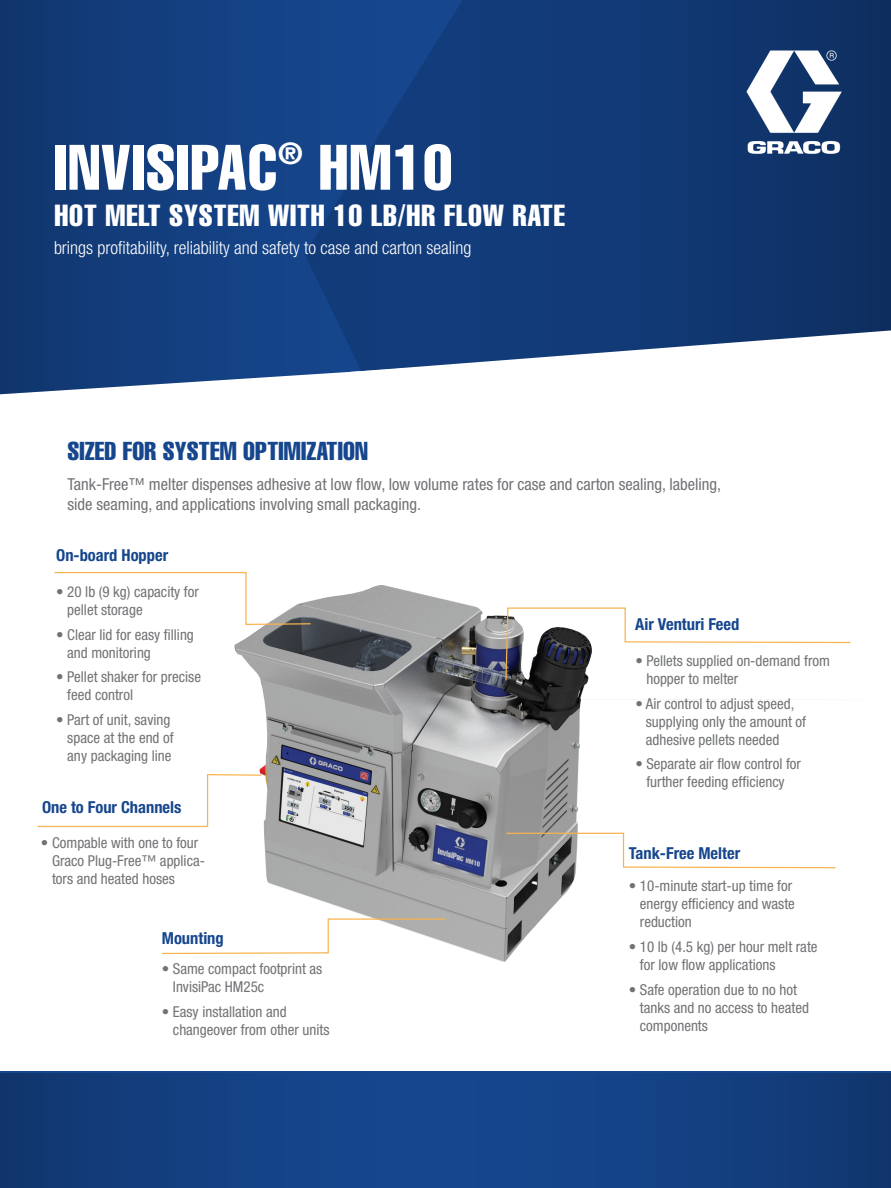
<style>
.page{position:relative;width:891px;height:1188px;background:#fff}
.page>*{position:absolute;margin:0;border:0;box-sizing:border-box;transform-origin:0 0}
.t1{font:63px "Helvetica LT Std Comp";letter-spacing:.02em;color:#fff}
.t2{font:30px "Helvetica LT Std Comp";letter-spacing:.03em;color:#fff}
.t3{font:25.5px "Helvetica LT Std Comp";letter-spacing:.01em;color:#16468d}
.t4{font:300 condensed 18px "Helvetica Neue LT Std";color:#fff}
.t5{font:condensed 16.5px/19.8px "Helvetica Neue LT Std";color:#717275}
.t6{font:700 condensed 16.5px "Helvetica Neue LT Std";color:#16468d}
.t7{font:condensed 15px/18px "Helvetica Neue LT Std";color:#717275}
</style>
<div class="page">
<svg style="left:0;top:1071px;width:891px;height:3px;background:#154389"></svg>
<svg style="left:0;top:1074px;width:891px;height:114px;background:#133f81"></svg>
<svg style="left:0;top:0;width:305px;height:395px;background:#19427f"></svg>
<svg style="left:305px;top:0;width:586px;height:375px;background:#113a77"></svg>
<svg style="left:350px;top:330px;width:541px;height:45px"></svg>
<svg style="left:37px;top:774px;width:194px;height:54px"></svg>
<img style="left:231px;top:585px;width:357px;height:377px">
<svg style="left:505px;top:607px;width:346px;height:75px"></svg>
<svg style="left:505px;top:832px;width:331px;height:37px"></svg>
<svg style="left:162px;top:918px;width:285px;height:37px"></svg>
<svg style="left:54px;top:572px;width:258px;height:54px"></svg>
<img style="left:706px;top:9px;width:177px;height:185px">
<h1 class="t1" style="left:54px;top:127px;width:400px">INVISIPAC<sup>®</sup> HM10</h1>
<h2 class="t2" style="left:54px;top:197px;width:512px">HOT MELT SYSTEM WITH 10 LB/HR FLOW RATE</h2>
<p class="t4" style="left:54px;top:237px;width:419px">brings profitability, reliability and safety to case and carton sealing</p>
<h3 class="t3" style="left:68px;top:435px;width:302px">SIZED FOR SYSTEM OPTIMIZATION</h3>
<p class="t5" style="left:68px;top:474px;width:655px">Tank-Free™ melter dispenses adhesive at low flow, low volume rates for case and carton sealing, labeling, side seaming, and applications involving small packaging.</p>
<p class="t6" style="left:56px;top:545px;width:114px">On-board Hopper</p>
<p class="t7" style="left:67px;top:583px;width:133px;text-indent:-11px">• 20 lb (9 kg) capacity for pellet storage</p>
<p class="t7" style="left:67px;top:625px;width:128px;text-indent:-11px">• Clear lid for easy filling and monitoring</p>
<p class="t7" style="left:67px;top:668px;width:135px;text-indent:-11px">• Pellet shaker for precise feed control</p>
<p class="t7" style="left:67px;top:711px;width:108px;text-indent:-11px">• Part of unit, saving space at the end of any packaging line</p>
<p class="t6" style="left:42px;top:797px;width:141px">One to Four Channels</p>
<p class="t7" style="left:52px;top:834px;width:154px;text-indent:-11px">• Compable with one to four<br>Graco Plug-Free™ applica&shy;tors and heated hoses</p>
<p class="t6" style="left:162px;top:928px;width:63px">Mounting</p>
<p class="t7" style="left:173px;top:960px;width:151px;text-indent:-11px">• Same compact footprint as<br>InvisiPac HM25c</p>
<p class="t7" style="left:173px;top:1002px;width:158px;text-indent:-11px">• Easy installation and changeover from other units</p>
<p class="t6" style="left:635px;top:614px;width:106px">Air Venturi Feed</p>
<p class="t7" style="left:646px;top:651px;width:185px;text-indent:-11px">• Pellets supplied on-demand from hopper to melter</p>
<p class="t7" style="left:646px;top:694px;width:162px;text-indent:-11px">• Air control to adjust speed, supplying only the amount of adhesive pellets needed</p>
<p class="t7" style="left:635px;top:755px;width:167px;text-align:center">• Separate air flow control for further feeding efficiency</p>
<p class="t6" style="left:629px;top:843px;width:113px">Tank-Free Melter</p>
<p class="t7" style="left:640px;top:877px;width:156px;text-indent:-11px">• 10-minute start-up time for energy efficiency and waste reduction</p>
<p class="t7" style="left:640px;top:938px;width:179px;text-indent:-11px">• 10 lb (4.5 kg) per hour melt rate for low flow applications</p>
<p class="t7" style="left:640px;top:980px;width:171px;text-indent:-11px">• Safe operation due to no hot tanks and no access to heated components</p>
</div>
